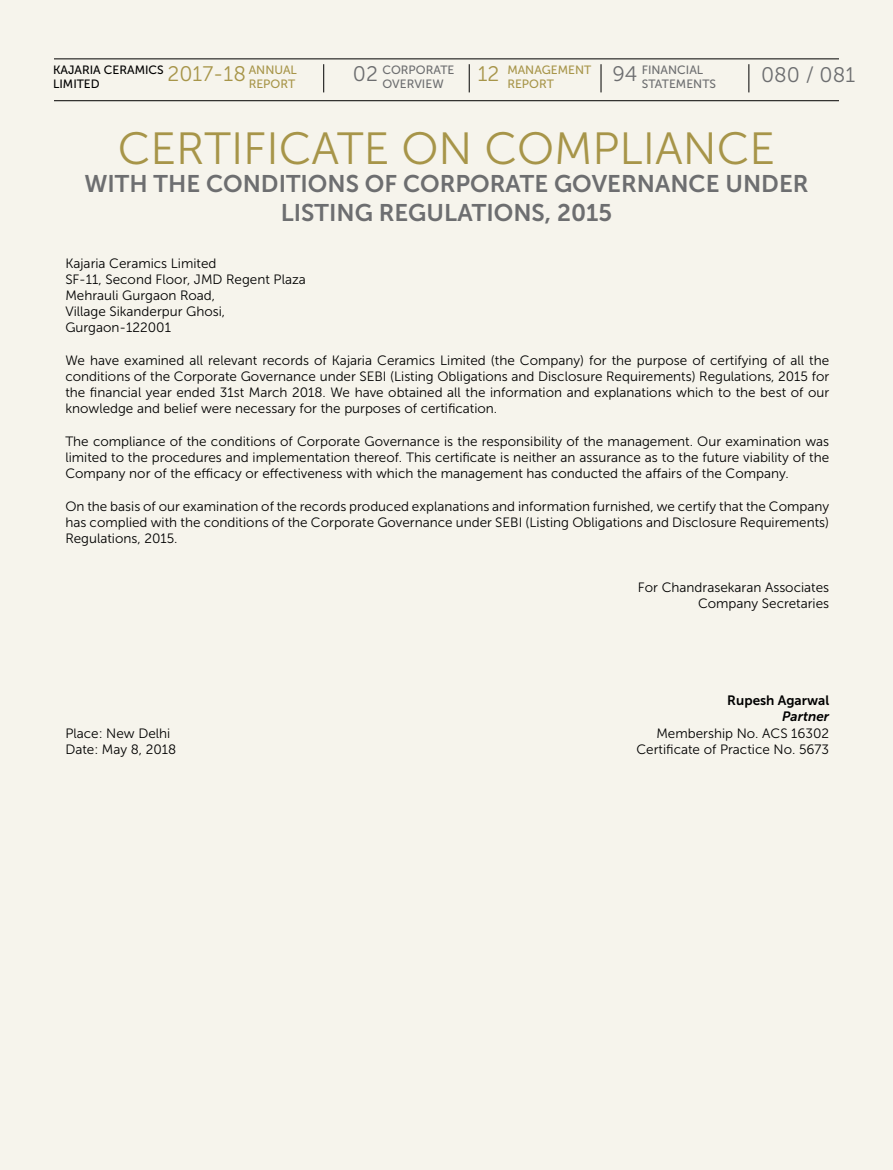
<style>
.page{position:relative;width:893px;height:1170px;background:#fff}
.page>*{position:absolute;margin:0;border:0;box-sizing:border-box;transform-origin:0 0}
.t1{font:45px "Museo Sans 300";color:#a79549}
.t2{font:24px/28.8px "Museo Sans 700";color:#6d6e70;text-align:center}
.t3{font:21px "Museo Sans 300";color:#6d6e70}
.t4{font:21px "Museo Sans 300";color:#a79549}
.t5{font:13.5px/16.2px "Museo Sans 300";color:#000;text-align:justify}
.t6{font:13.5px "Museo Sans 700";color:#000}
.t7{font:italic 13.5px "Museo Sans 700";color:#000}
.t8{font:12px/14.4px "Museo Sans 500";color:#6d6e70}
.t9{font:12px/14.4px "Museo Sans 500";color:#a79549}
.t10{font:12px/14.4px "Museo Sans 500";color:#000}
</style>
<div class="page">
<div style="left:0;top:0;width:893px;height:1169px;background:#f6f4ec"></div>
<hr style="left:54px;top:58px;width:785px;height:1px;background:#000">
<hr style="left:54px;top:100px;width:785px;height:1px;background:#000">
<svg style="left:323px;top:64px;width:1px;height:28px"></svg>
<svg style="left:469px;top:64px;width:1px;height:28px"></svg>
<svg style="left:601px;top:64px;width:1px;height:28px"></svg>
<svg style="left:748px;top:64px;width:1px;height:28px"></svg>
<p class="t10" style="left:53px;top:62px;width:112px">KAJARIA CERAMICS<br>LIMITED</p>
<p class="t9" style="left:249px;top:62px;width:50px">ANNUAL<br>REPORT</p>
<p class="t8" style="left:382px;top:62px;width:73px">CORPORATE<br>OVERVIEW</p>
<p class="t9" style="left:507px;top:62px;width:85px">MANAGEMENT<br>REPORT</p>
<p class="t8" style="left:642px;top:62px;width:76px">FINANCIAL<br>STATEMENTS</p>
<h3 class="t4" style="left:168px;top:62px;width:80px">2017-18</h3>
<h3 class="t3" style="left:353px;top:62px;width:26px">02</h3>
<h3 class="t4" style="left:478px;top:62px;width:23px">12</h3>
<h3 class="t3" style="left:612px;top:62px;width:27px">94</h3>
<h3 class="t3" style="left:761px;top:63px;width:95px">080 / 081</h3>
<h1 class="t1" style="left:118px;top:124px;width:659px">CERTIFICATE ON COMPLIANCE</h1>
<h2 class="t2" style="left:84px;top:170px;width:726px">WITH THE CONDITIONS OF CORPORATE GOVERNANCE UNDER<br>LISTING REGULATIONS, 2015</h2>
<p class="t5" style="left:65px;top:255px;width:242px;text-align:left">Kajaria Ceramics Limited<br>SF-11, Second Floor, JMD Regent Plaza<br>Mehrauli Gurgaon Road,<br>Village Sikanderpur Ghosi,<br>Gurgaon-122001</p>
<p class="t5" style="left:65px;top:352px;width:765px">We have examined all relevant records of Kajaria Ceramics Limited (the Company) for the purpose of certifying of all the conditions of the Corporate Governance under SEBI (Listing Obligations and Disclosure Requirements) Regulations, 2015 for the financial year ended 31st March 2018. We have obtained all the information and explanations which to the best of our knowledge and belief were necessary for the purposes of certification.</p>
<p class="t5" style="left:65px;top:433px;width:765px">The compliance of the conditions of Corporate Governance is the responsibility of the management. Our examination was limited to the procedures and implementation thereof. This certificate is neither an assurance as to the future viability of the Company nor of the efficacy or effectiveness with which the management has conducted the affairs of the Company.</p>
<p class="t5" style="left:65px;top:498px;width:765px">On the basis of our examination of the records produced explanations and information furnished, we certify that the Company has complied with the conditions of the Corporate Governance under SEBI (Listing Obligations and Disclosure Requirements)<br>Regulations, 2015.</p>
<p class="t5" style="left:638px;top:579px;width:193px;text-align:right">For Chandrasekaran Associates<br>Company Secretaries</p>
<p class="t6" style="left:727px;top:693px;width:103px">Rupesh Agarwal</p>
<p class="t7" style="left:782px;top:709px;width:48px">Partner</p>
<p class="t5" style="left:65px;top:725px;width:106px">Place: New Delhi</p>
<p class="t5" style="left:656px;top:725px;width:174px">Membership No. ACS 16302</p>
<p class="t5" style="left:65px;top:741px;width:112px">Date: May 8, 2018</p>
<p class="t5" style="left:636px;top:741px;width:194px">Certificate of Practice No. 5673</p>
</div>
